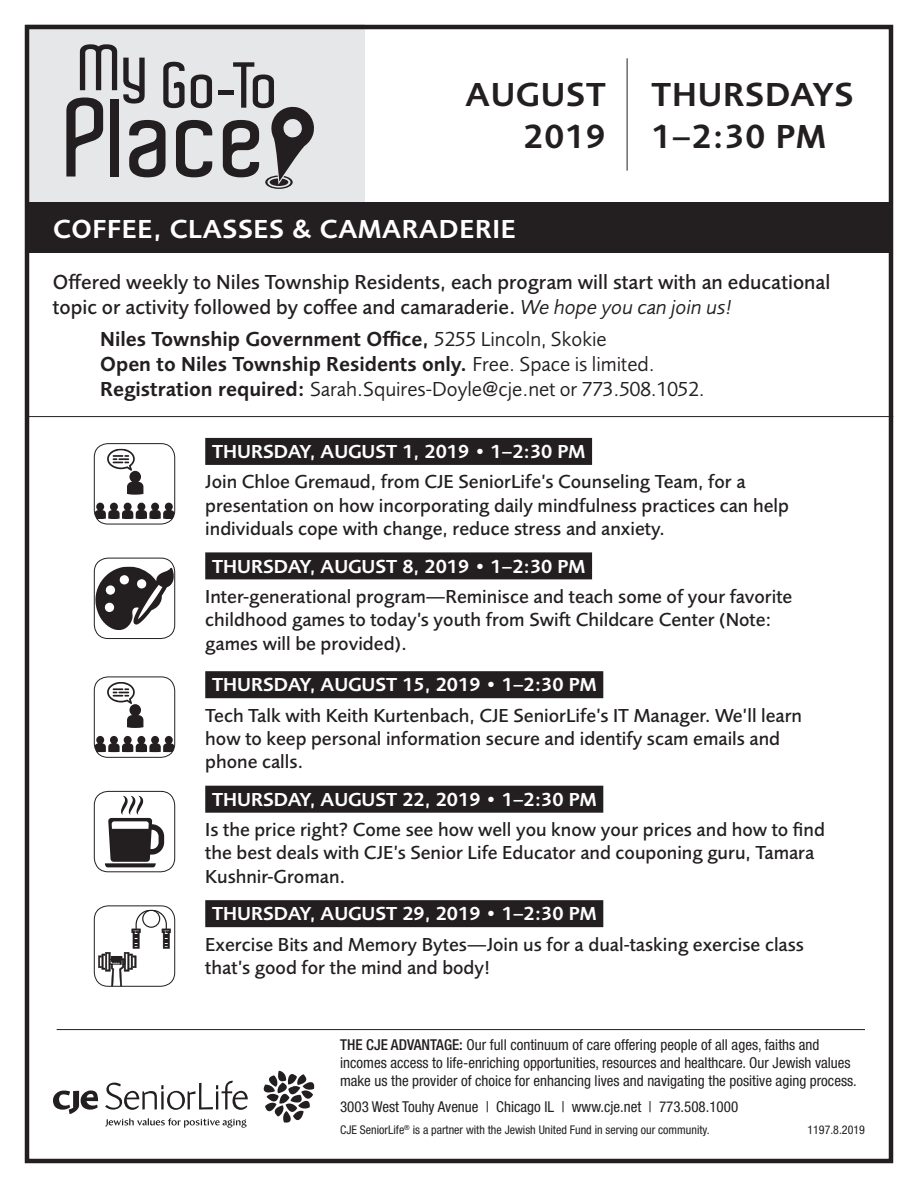
<style>
.page{position:relative;width:918px;height:1188px;background:#fff}
.page>*{position:absolute;margin:0;border:0;box-sizing:border-box;transform-origin:0 0}
.t1{font:600 34.5px "Foundry Sans";letter-spacing:.025em;color:#231f20}
.t2{font:600 27px "Foundry Sans";letter-spacing:.025em;color:#fff}
.Main_Para{font:500 21px/25.2px "Foundry Sans";color:#231f20}
.Main_Para-2{font:21px/25.2px "Foundry Sans";color:#231f20}
.Main_Para-3{font:600 21px "Foundry Sans";color:#231f20}
.Main_Para-4{font:500 19.5px/23.4px "Foundry Sans";color:#231f20}
.Date_Header{font:600 19.5px "Foundry Sans";color:#fff}
.CJE_Advantage{font:condensed 15px/18px "Helvetica Neue LT Std";color:#231f20}
.t3{font:condensed 12px "Helvetica Neue LT Std";color:#231f20}
.s1{font-weight:400;font-style:italic}
.s2{font-weight:400}
.s3{font-weight:600}
.s4{font-weight:500}
</style>
<div class="page">
<div style="left:26px;top:25px;width:339px;height:177px;background:#e6e7e9"></div>
<svg style="left:263px;top:1071px;width:51px;height:52px"></svg>
<svg style="left:105px;top:1080px;width:143px;height:30px"></svg>
<svg style="left:53px;top:1090px;width:45px;height:24px"></svg>
<svg style="left:105px;top:1118px;width:142px;height:10px"></svg>
<hr style="left:57px;top:1029px;width:808px;height:1px;background:#231f20">
<svg style="left:80px;top:44px;width:37px;height:46px"></svg>
<svg style="left:123px;top:58px;width:22px;height:46px"></svg>
<svg style="left:163px;top:62px;width:22px;height:46px"></svg>
<svg style="left:191px;top:75px;width:21px;height:33px"></svg>
<hr style="left:218px;top:90px;width:16px;height:4px;background:#231f20">
<svg style="left:66px;top:98px;width:37px;height:79px"></svg>
<div style="left:110px;top:99px;width:9px;height:78px;background:#231f20"></div>
<svg style="left:129px;top:120px;width:37px;height:57px"></svg>
<svg style="left:176px;top:120px;width:36px;height:57px"></svg>
<svg style="left:223px;top:62px;width:91px;height:127px"></svg>
<div style="left:26px;top:202px;width:864px;height:51px;background:#231f20"></div>
<div style="left:25px;top:25px;width:868px;height:1138px;border:4px solid #231f20"></div>
<hr style="left:627px;top:58px;width:1px;height:113px;background:#231f20">
<hr style="left:26px;top:416px;width:867px;height:1px;background:#231f20">
<svg style="left:95px;top:503px;width:79px;height:16px"></svg>
<svg style="left:107px;top:449px;width:36px;height:46px"></svg>
<div style="left:94px;top:443px;width:81px;height:81px;border:1px solid #231f20;border-radius:14px"></div>
<div style="left:205px;top:438px;width:387px;height:27px;background:#231f20"></div>
<svg style="left:96px;top:567px;width:77px;height:63px"></svg>
<div style="left:94px;top:558px;width:81px;height:81px;border:1px solid #231f20;border-radius:14px"></div>
<div style="left:205px;top:552px;width:387px;height:27px;background:#231f20"></div>
<svg style="left:96px;top:736px;width:78px;height:16px"></svg>
<svg style="left:107px;top:682px;width:36px;height:46px"></svg>
<div style="left:94px;top:677px;width:81px;height:81px;border:1px solid #231f20;border-radius:14px"></div>
<div style="left:205px;top:671px;width:398px;height:27px;background:#231f20"></div>
<svg style="left:105px;top:796px;width:59px;height:71px"></svg>
<div style="left:94px;top:791px;width:81px;height:81px;border:1px solid #231f20;border-radius:14px"></div>
<div style="left:205px;top:786px;width:398px;height:27px;background:#231f20"></div>
<svg style="left:98px;top:910px;width:73px;height:76px"></svg>
<div style="left:94px;top:906px;width:81px;height:81px;border:1px solid #231f20;border-radius:14px"></div>
<div style="left:205px;top:900px;width:398px;height:27px;background:#231f20"></div>
<p class="t1" style="left:465px;top:75px;width:142px">AUGUST</p>
<p class="t1" style="left:652px;top:75px;width:203px">THURSDAYS</p>
<p class="t1" style="left:524px;top:116px;width:84px">2019</p>
<p class="t1" style="left:652px;top:116px;width:176px">1–2:30 PM</p>
<p class="t2" style="left:53px;top:213px;width:464px">COFFEE, CLASSES &amp; CAMARADERIE</p>
<p class="Main_Para" style="left:53px;top:269px;width:779px">Offered weekly to Niles Township Residents, each program will start with an educational topic or activity followed by coffee and camaraderie. <span class="s1">We hope you can join us!</span></p>
<p class="Main_Para-3" style="left:100px;top:327px;width:508px">Niles Township Government Office, <span class="s2">5255 Lincoln, Skokie</span></p>
<p class="Main_Para-2" style="left:100px;top:352px;width:606px"><span class="s3">Open to Niles Township Residents only.</span> Free. Space is limited.<br><span class="s3">Registration required:</span> Sarah.Squires-Doyle@cje.net or 773.508.1052.</p>
<p class="Date_Header" style="left:212px;top:441px;width:375px">THURSDAY, AUGUST 1, 2019 • 1–2:30 PM</p>
<p class="Main_Para-4" style="left:205px;top:470px;width:585px">Join Chloe Gremaud, from CJE SeniorLife’s Counseling Team, for a presentation on how incorporating daily mindfulness practices can help individuals cope with change, reduce stress and anxiety.</p>
<p class="Date_Header" style="left:212px;top:555px;width:375px">THURSDAY, AUGUST 8, 2019 • 1–2:30 PM</p>
<p class="Main_Para-4" style="left:205px;top:585px;width:589px">Inter-generational program—Reminisce and teach some of your favorite childhood games to today’s youth from Swift Childcare Center (Note: games will be provided).</p>
<p class="Date_Header" style="left:212px;top:674px;width:386px">THURSDAY, AUGUST 15, 2019 • 1–2:30 PM</p>
<p class="Main_Para-4" style="left:205px;top:704px;width:598px">Tech Talk with Keith Kurtenbach, CJE SeniorLife’s IT Manager. We’ll learn how to keep personal information secure and identify scam emails and phone calls.</p>
<p class="Date_Header" style="left:212px;top:788px;width:386px">THURSDAY, AUGUST 22, 2019 • 1–2:30 PM</p>
<p class="Main_Para-4" style="left:205px;top:818px;width:621px">Is the price right? Come see how well you know your prices and how to find the best deals with CJE’s Senior Life Educator and couponing guru, Tamara<br>Kushnir-Groman.</p>
<p class="Date_Header" style="left:212px;top:903px;width:386px">THURSDAY, AUGUST 29, 2019 • 1–2:30 PM</p>
<p class="Main_Para-4" style="left:205px;top:933px;width:600px">Exercise Bits and Memory Bytes—Join us for a dual-tasking exercise class that’s good for the mind and body!</p>
<p class="CJE_Advantage" style="left:340px;top:1036px;width:518px"><span class="s4">THE CJE ADVANTAGE:</span> Our full continuum of care offering people of all ages, faiths and incomes access to life-enriching opportunities, resources and healthcare. Our Jewish values make us the provider of choice for enhancing lives and navigating the positive aging process.</p>
<p class="CJE_Advantage" style="left:340px;top:1098px;width:400px">3003 West Touhy Avenue | Chicago IL | www.cje.net | 773.508.1000</p>
<p class="t3" style="left:340px;top:1122px;width:371px">CJE SeniorLife<sup>®</sup> is a partner with the Jewish United Fund in serving our community.</p>
<p class="t3" style="left:807px;top:1122px;width:59px">1197.8.2019</p>
</div>
